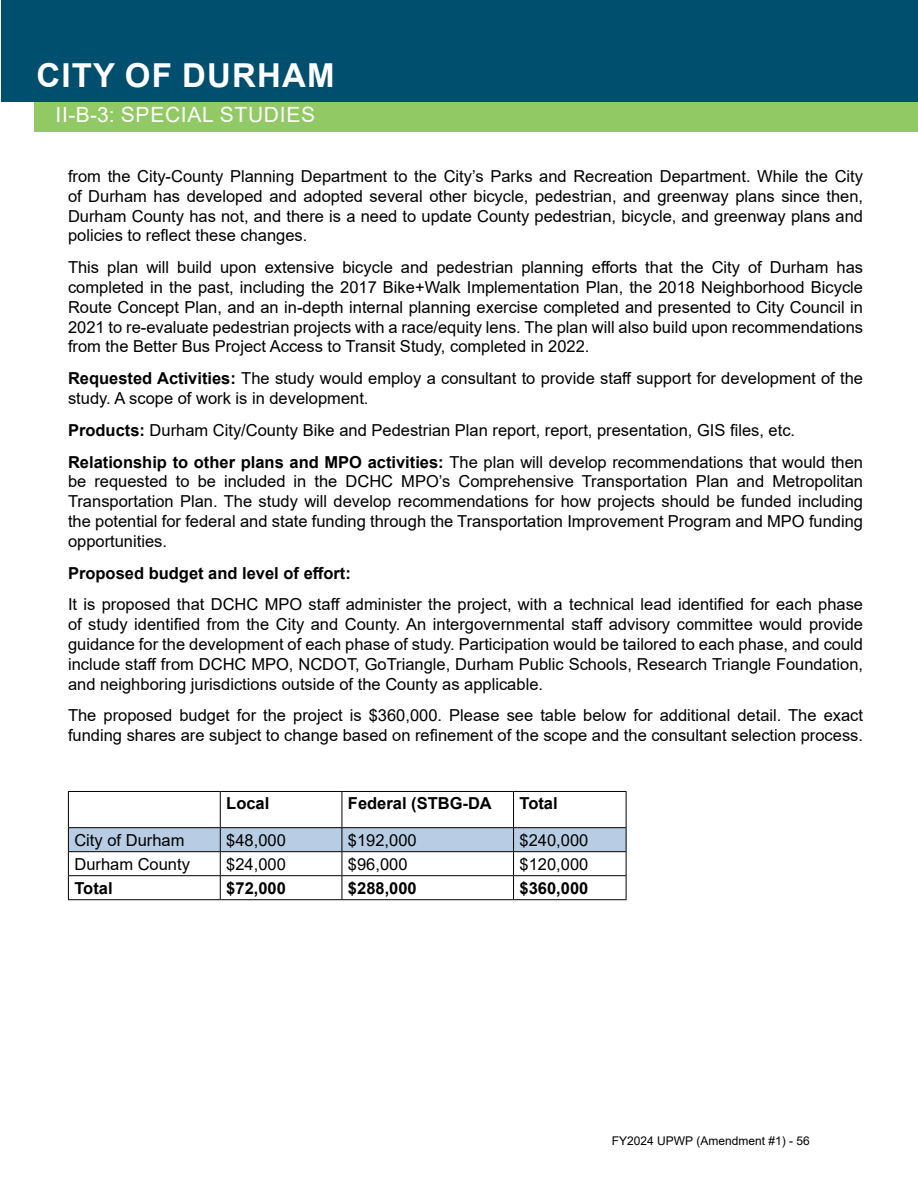
<style>
.page{position:relative;width:918px;height:1188px;background:#fff}
.page>*{position:absolute;margin:0;border:0;box-sizing:border-box;transform-origin:0 0}
.t1{font:700 33px "Arial";letter-spacing:.035em;color:#fff}
.t2{font:21px "Arial";letter-spacing:.035em;color:#fff}
.t3{font:16.5px/19.8px "Arial";color:#000;text-align:justify}
.t4{font:700 16.5px "Arial";color:#000}
.t5{font:12px "Arial";color:#000}
.s1{font-weight:700}
</style>
<div class="page">
<div style="left:35px;top:35px;width:883px;height:97px;background:#91ca64"></div>
<div style="left:2px;top:1px;width:916px;height:101px;background:#014f6e"></div>
<hr style="left:68px;top:791px;width:152px;height:1px;background:#000">
<hr style="left:220px;top:791px;width:122px;height:1px;background:#000">
<hr style="left:342px;top:791px;width:172px;height:1px;background:#000">
<hr style="left:514px;top:791px;width:112px;height:1px;background:#000">
<hr style="left:68px;top:827px;width:152px;height:1px;background:#000">
<hr style="left:220px;top:827px;width:122px;height:1px;background:#000">
<hr style="left:342px;top:827px;width:172px;height:1px;background:#000">
<hr style="left:514px;top:827px;width:112px;height:1px;background:#000">
<hr style="left:68px;top:899px;width:152px;height:1px;background:#000">
<hr style="left:220px;top:899px;width:122px;height:1px;background:#000">
<hr style="left:342px;top:899px;width:172px;height:1px;background:#000">
<hr style="left:514px;top:899px;width:112px;height:1px;background:#000">
<hr style="left:68px;top:792px;width:1px;height:35px;background:#000">
<hr style="left:220px;top:792px;width:1px;height:35px;background:#000">
<hr style="left:342px;top:792px;width:1px;height:35px;background:#000">
<hr style="left:513px;top:792px;width:1px;height:35px;background:#000">
<hr style="left:626px;top:792px;width:1px;height:35px;background:#000">
<svg style="left:68px;top:828px;width:559px;height:71px"></svg>
<h1 class="t1" style="left:37px;top:52px;width:300px">CITY OF DURHAM</h1>
<p class="t2" style="left:56px;top:100px;width:261px">II-B-3: SPECIAL STUDIES</p>
<p class="t3" style="left:68px;top:166px;width:797px">from the City-County Planning Department to the City’s Parks and Recreation Department. While the City of Durham has developed and adopted several other bicycle, pedestrian, and greenway plans since then, Durham County has not, and there is a need to update County pedestrian, bicycle, and greenway plans and policies to reflect these changes.</p>
<p class="t3" style="left:68px;top:257px;width:797px">This plan will build upon extensive bicycle and pedestrian planning efforts that the City of Durham has completed in the past, including the 2017 Bike+Walk Implementation Plan, the 2018 Neighborhood Bicycle Route Concept Plan, and an in-depth internal planning exercise completed and presented to City Council in 2021 to re-evaluate pedestrian projects with a race/equity lens. The plan will also build upon recommendations from the Better Bus Project Access to Transit Study, completed in 2022.</p>
<p class="t3" style="left:68px;top:368px;width:797px"><span class="s1">Requested Activities:</span> The study would employ a consultant to provide staff support for development of the study. A scope of work is in development.</p>
<p class="t3" style="left:68px;top:414px;width:797px;line-height:31.8px"><span class="s1">Products:</span> Durham City/County Bike and Pedestrian Plan report, report, presentation, GIS files, etc.<br><span class="s1">Relationship to other plans and MPO activities:</span> The plan will develop recommendations that would then</p>
<p class="t3" style="left:68px;top:472px;width:797px">be requested to be included in the DCHC MPO’s Comprehensive Transportation Plan and Metropolitan Transportation Plan. The study will develop recommendations for how projects should be funded including the potential for federal and state funding through the Transportation Improvement Program and MPO funding opportunities.</p>
<p class="t4" style="left:68px;top:561px;width:284px">Proposed budget and level of effort:</p>
<p class="t3" style="left:68px;top:595px;width:797px">It is proposed that DCHC MPO staff administer the project, with a technical lead identified for each phase of study identified from the City and County. An intergovernmental staff advisory committee would provide guidance for the development of each phase of study. Participation would be tailored to each phase, and could include staff from DCHC MPO, NCDOT, GoTriangle, Durham Public Schools, Research Triangle Foundation, and neighboring jurisdictions outside of the County as applicable.</p>
<p class="t3" style="left:68px;top:706px;width:797px">The proposed budget for the project is $360,000. Please see table below for additional detail. The exact funding shares are subject to change based on refinement of the scope and the consultant selection process.</p>
<p class="t4" style="left:226px;top:792px;width:45px">Local</p>
<p class="t4" style="left:348px;top:792px;width:145px">Federal (STBG-DA</p>
<p class="t4" style="left:520px;top:792px;width:40px">Total</p>
<p class="t3" style="left:74px;top:830px;width:112px">City of Durham</p>
<p class="t3" style="left:226px;top:830px;width:61px">$48,000</p>
<p class="t3" style="left:348px;top:830px;width:70px">$192,000</p>
<p class="t3" style="left:520px;top:830px;width:70px">$240,000</p>
<p class="t3" style="left:74px;top:854px;width:117px">Durham County</p>
<p class="t3" style="left:226px;top:854px;width:61px">$24,000</p>
<p class="t3" style="left:348px;top:854px;width:61px">$96,000</p>
<p class="t3" style="left:520px;top:854px;width:70px">$120,000</p>
<p class="t4" style="left:74px;top:876px;width:40px">Total</p>
<p class="t4" style="left:226px;top:876px;width:61px">$72,000</p>
<p class="t4" style="left:348px;top:876px;width:70px">$288,000</p>
<p class="t4" style="left:520px;top:876px;width:70px">$360,000</p>
<p class="t5" style="left:612px;top:1132px;width:200px">FY2024 UPWP (Amendment #1) - 56</p>
</div>
